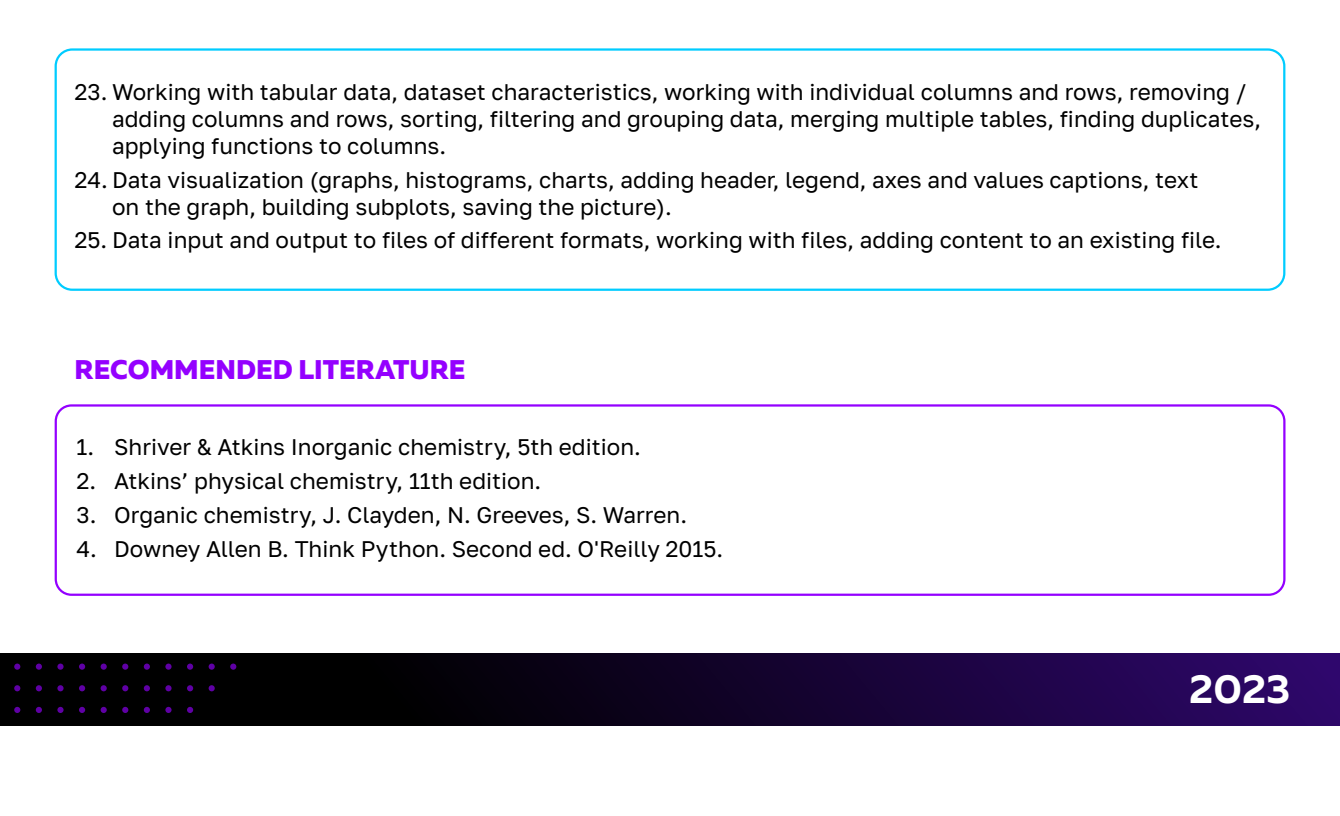
<style>
.page{position:relative;width:1340px;height:816px;background:#fff}
.page>*{position:absolute;margin:0;border:0;box-sizing:border-box;transform-origin:0 0}
.t1{font:700 40.5px "Muller";color:#fff}
.t2{font:800 27px "Muller";color:#9400ff}
.t3{font:22.5px/27px "Golos Text VF";color:#000}
</style>
<div class="page">
<div style="left:55px;top:48px;width:1230px;height:243px;border:2px solid #0cf;border-radius:17px"></div>
<div style="left:0;top:653px;width:1339px;height:72px;background:linear-gradient(to right,#000,#2b0663)"></div>
<svg style="left:14px;top:706px;width:6px;height:7px"></svg>
<svg style="left:14px;top:685px;width:6px;height:6px"></svg>
<svg style="left:14px;top:663px;width:6px;height:6px"></svg>
<svg style="left:36px;top:706px;width:6px;height:7px"></svg>
<svg style="left:36px;top:685px;width:6px;height:6px"></svg>
<svg style="left:36px;top:663px;width:6px;height:6px"></svg>
<svg style="left:57px;top:706px;width:7px;height:7px"></svg>
<svg style="left:57px;top:685px;width:7px;height:6px"></svg>
<svg style="left:57px;top:663px;width:7px;height:6px"></svg>
<svg style="left:79px;top:706px;width:6px;height:7px"></svg>
<svg style="left:79px;top:685px;width:6px;height:6px"></svg>
<svg style="left:79px;top:663px;width:6px;height:6px"></svg>
<svg style="left:101px;top:706px;width:6px;height:7px"></svg>
<svg style="left:101px;top:685px;width:6px;height:6px"></svg>
<svg style="left:101px;top:663px;width:6px;height:6px"></svg>
<svg style="left:122px;top:706px;width:6px;height:7px"></svg>
<svg style="left:122px;top:685px;width:6px;height:6px"></svg>
<svg style="left:122px;top:663px;width:6px;height:6px"></svg>
<svg style="left:144px;top:706px;width:6px;height:7px"></svg>
<svg style="left:144px;top:685px;width:6px;height:6px"></svg>
<svg style="left:144px;top:663px;width:6px;height:6px"></svg>
<svg style="left:165px;top:706px;width:6px;height:7px"></svg>
<svg style="left:165px;top:685px;width:6px;height:6px"></svg>
<svg style="left:165px;top:663px;width:6px;height:6px"></svg>
<svg style="left:187px;top:706px;width:6px;height:7px"></svg>
<svg style="left:187px;top:685px;width:6px;height:6px"></svg>
<svg style="left:187px;top:663px;width:6px;height:6px"></svg>
<svg style="left:209px;top:685px;width:6px;height:6px"></svg>
<svg style="left:209px;top:663px;width:6px;height:6px"></svg>
<svg style="left:230px;top:663px;width:6px;height:6px"></svg>
<div style="left:55px;top:404px;width:1230px;height:192px;border:2px solid #9400ff;border-radius:16px"></div>
<p class="t3" style="left:112px;top:78px;width:1150px;text-indent:-38px">23. Working with tabular data, dataset characteristics, working with individual columns and rows, removing / adding columns and rows, sorting, filtering and grouping data, merging multiple tables, finding duplicates, applying functions to columns.</p>
<p class="t3" style="left:112px;top:166px;width:1088px;text-indent:-38px">24. Data visualization (graphs, histograms, charts, adding header, legend, axes and values captions, text on the graph, building subplots, saving the picture).</p>
<p class="t3" style="left:74px;top:227px;width:1148px">25. Data input and output to files of different formats, working with files, adding content to an existing file.</p>
<p class="t2" style="left:75px;top:352px;width:392px">RECOMMENDED LITERATURE</p>
<p class="t3" style="left:77px;top:433px;width:566px">1. Shriver &amp; Atkins Inorganic chemistry, 5th edition.</p>
<p class="t3" style="left:77px;top:467px;width:466px">2. Atkins’ physical chemistry, 11th edition.</p>
<p class="t3" style="left:77px;top:501px;width:612px">3. Organic chemistry, J. Clayden, N. Greeves, S. Warren.</p>
<p class="t3" style="left:77px;top:535px;width:648px">4. Downey Allen B. Think Python. Second ed. O'Reilly 2015.</p>
<h1 class="t1" style="left:1189px;top:663px;width:103px">2023</h1>
</div>
